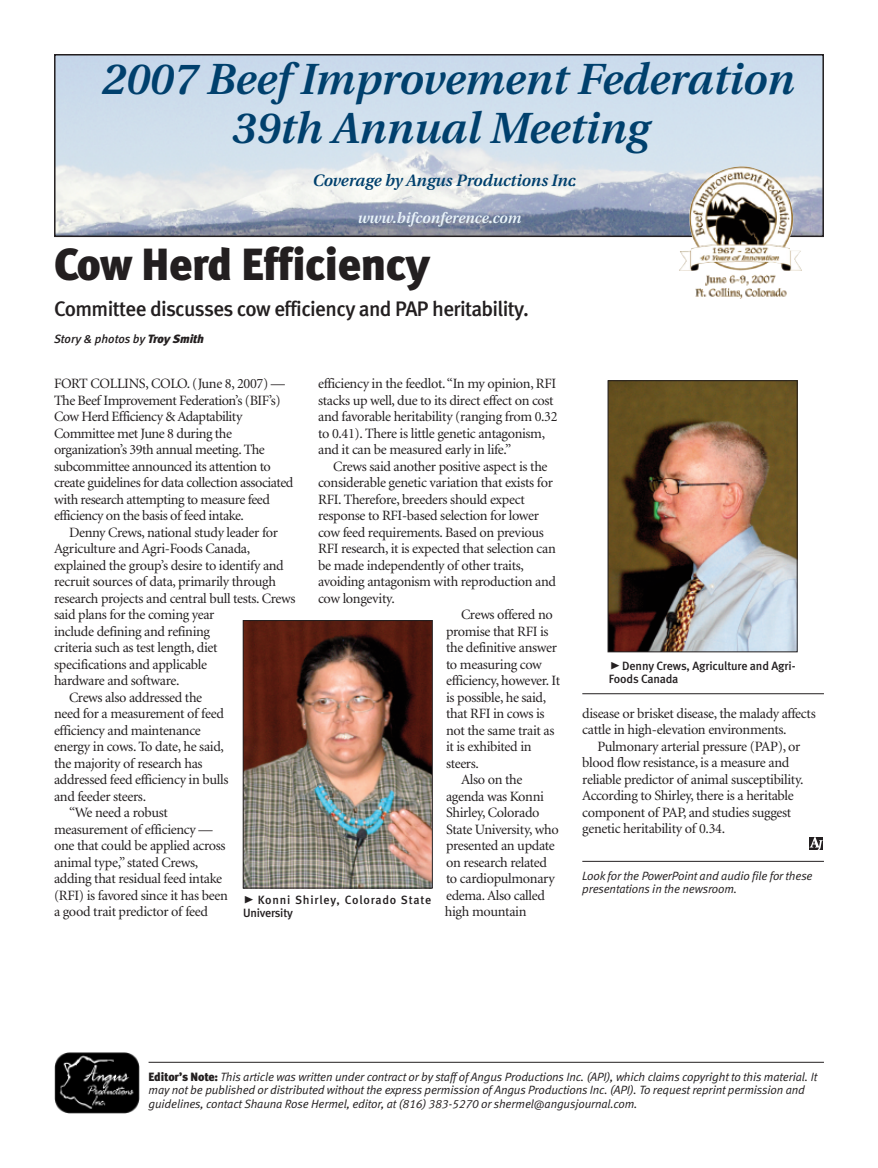
<style>
.page{position:relative;width:878px;height:1168px;background:#fff}
.page>*{position:absolute;margin:0;border:0;box-sizing:border-box;transform-origin:0 0}
.t1{font:45px "Meta Black LF";letter-spacing:-.01em;color:#231f20}
.t2{font:italic 600 43.5px/49.5px "Utopia";color:#00406d;text-align:center}
.t3{font:21px "Meta Medium LF";letter-spacing:-.03em;color:#231f20}
.t4{font:italic 600 16.5px "Utopia";color:#00406d}
.t5{font:italic 600 15px "Utopia";color:#eaf5fb}
.t6{font:14.25px/16.5px "Minion";letter-spacing:-.025em;color:#231f20}
.t7{font:italic 12px/13.5px "Meta Normal LF";letter-spacing:-.01em;color:#231f20}
.t8{font:12px/13.5px "Meta Medium LF";letter-spacing:-.01em;color:#231f20}
.t9{font:12px/13.5px "Meta Medium LF";letter-spacing:.06em;color:#231f20}
.t10{font:italic 12px "Meta Medium LF";color:#231f20}
.s1{font-family:"Ballantines";font-weight:400;font-style:normal;font-size:31.5px}
.s2{font-family:"Meta Black LF"}
.s3{font-family:"Meta Black Caps Expert";font-size:21px}
.s4{font-family:"Meta Black LF";font-style:normal}
</style>
<div class="page">
<hr style="left:582px;top:861px;width:242px;height:1px;background:#231f20">
<svg style="left:809px;top:837px;width:13px;height:13px"></svg>
<img style="left:57px;top:57px;width:764px;height:177px">
<div style="left:54px;top:54px;width:770px;height:183px;border:2px solid #231f20"></div>
<hr style="left:148px;top:1062px;width:676px;height:1px;background:#231f20">
<img style="left:54px;top:1053px;width:86px;height:61px">
<img style="left:678px;top:166px;width:124px;height:133px">
<img style="left:610px;top:382px;width:185px;height:268px">
<div style="left:608px;top:380px;width:189px;height:272px;border:1px solid #231f20"></div>
<hr style="left:582px;top:693px;width:242px;height:1px;background:#231f20">
<img style="left:245px;top:622px;width:185px;height:264px">
<div style="left:243px;top:620px;width:189px;height:268px;border:1px solid #231f20"></div>
<h2 class="t2" style="left:100px;top:58px;width:694px">2007 Beef Improvement Federation<br>39th Annual Meeting</h2>
<p class="t4" style="left:312px;top:173px;width:270px">Coverage by Angus Productions Inc<span class="s1">.</span></p>
<p class="t5" style="left:357px;top:212px;width:165px">www.bifconference.com</p>
<h1 class="t1" style="left:54px;top:248px;width:378px">Cow Herd Efficiency</h1>
<h3 class="t3" style="left:54px;top:301px;width:476px">Committee discusses cow efficiency and PAP heritability.</h3>
<p class="t10" style="left:54px;top:334px;width:151px">Story &amp; photos by <span class="s2">Troy Smith</span></p>
<p class="t6" style="left:318px;top:376px;width:241px">efficiency in the feedlot.“In my opinion, RFI stacks up well, due to its direct effect on cost and favorable heritability (ranging from 0.32 to 0.41). There is little genetic antagonism, and it can be measured early in life.”</p>
<p class="t6" style="left:333px;top:459px;width:216px">Crews said another positive aspect is the</p>
<p class="t6" style="left:318px;top:475px;width:236px">considerable genetic variation that exists for</p>
<p class="t6" style="left:318px;top:492px;width:208px">RFI. Therefore, breeders should expect</p>
<p class="t6" style="left:318px;top:508px;width:222px">response to RFI-based selection for lower</p>
<p class="t6" style="left:318px;top:525px;width:227px">cow feed requirements. Based on previous</p>
<p class="t6" style="left:318px;top:541px;width:239px">RFI research, it is expected that selection can</p>
<p class="t6" style="left:318px;top:558px;width:207px">be made independently of other traits,</p>
<p class="t6" style="left:318px;top:574px;width:239px">avoiding antagonism with reproduction and</p>
<p class="t6" style="left:318px;top:591px;width:78px">cow longevity.</p>
<p class="t6" style="left:461px;top:607px;width:93px">Crews offered no</p>
<p class="t6" style="left:446px;top:624px;width:104px">promise that RFI is</p>
<p class="t6" style="left:446px;top:640px;width:112px">the definitive answer</p>
<p class="t6" style="left:446px;top:657px;width:97px">to measuring cow</p>
<p class="t6" style="left:446px;top:673px;width:116px">efficiency, however. It</p>
<p class="t6" style="left:446px;top:690px;width:102px">is possible, he said,</p>
<p class="t6" style="left:446px;top:706px;width:100px">that RFI in cows is</p>
<p class="t6" style="left:446px;top:723px;width:110px">not the same trait as</p>
<p class="t6" style="left:446px;top:739px;width:87px">it is exhibited in</p>
<p class="t6" style="left:446px;top:756px;width:34px">steers.</p>
<p class="t6" style="left:461px;top:772px;width:63px">Also on the</p>
<p class="t6" style="left:446px;top:789px;width:99px">agenda was Konni</p>
<p class="t6" style="left:446px;top:805px;width:95px">Shirley, Colorado</p>
<p class="t6" style="left:446px;top:822px;width:114px">State University, who</p>
<p class="t6" style="left:446px;top:838px;width:110px">presented an update</p>
<p class="t6" style="left:446px;top:855px;width:102px">on research related</p>
<p class="t6" style="left:446px;top:871px;width:110px">to cardiopulmonary</p>
<p class="t6" style="left:446px;top:888px;width:100px">edema. Also called</p>
<p class="t6" style="left:445px;top:904px;width:83px">high mountain</p>
<p class="t6" style="left:54px;top:376px;width:241px">FORT COLLINS, COLO. (June 8, 2007) — The Beef Improvement Federation’s (BIF’s)<br>Cow Herd Efficiency &amp; Adaptability Committee met June 8 during the organization’s 39th annual meeting. The subcommittee announced its attention to create guidelines for data collection associated with research attempting to measure feed efficiency on the basis of feed intake.</p>
<p class="t6" style="left:69px;top:525px;width:210px">Denny Crews, national study leader for</p>
<p class="t6" style="left:54px;top:541px;width:198px">Agriculture and Agri-Foods Canada,</p>
<p class="t6" style="left:54px;top:558px;width:231px">explained the group’s desire to identify and</p>
<p class="t6" style="left:54px;top:574px;width:223px">recruit sources of data, primarily through</p>
<p class="t6" style="left:54px;top:591px;width:243px">research projects and central bull tests. Crews</p>
<p class="t6" style="left:54px;top:607px;width:162px">said plans for the coming year</p>
<p class="t6" style="left:54px;top:624px;width:158px">include defining and refining</p>
<p class="t6" style="left:54px;top:640px;width:165px">criteria such as test length, diet</p>
<p class="t6" style="left:54px;top:657px;width:155px">specifications and applicable</p>
<p class="t6" style="left:54px;top:673px;width:127px">hardware and software.</p>
<p class="t6" style="left:69px;top:690px;width:135px">Crews also addressed the</p>
<p class="t6" style="left:54px;top:706px;width:171px">need for a measurement of feed</p>
<p class="t6" style="left:54px;top:723px;width:148px">efficiency and maintenance</p>
<p class="t6" style="left:54px;top:739px;width:171px">energy in cows. To date, he said,</p>
<p class="t6" style="left:54px;top:756px;width:150px">the majority of research has</p>
<p class="t6" style="left:54px;top:772px;width:176px">addressed feed efficiency in bulls</p>
<p class="t6" style="left:54px;top:789px;width:94px">and feeder steers.</p>
<p class="t6" style="left:69px;top:805px;width:100px">“We need a robust</p>
<p class="t6" style="left:54px;top:822px;width:160px">measurement of efficiency —</p>
<p class="t6" style="left:54px;top:838px;width:173px">one that could be applied across</p>
<p class="t6" style="left:54px;top:855px;width:146px">animal type,” stated Crews,</p>
<p class="t6" style="left:54px;top:871px;width:169px">adding that residual feed intake</p>
<p class="t6" style="left:54px;top:888px;width:175px">(RFI) is favored since it has been</p>
<p class="t6" style="left:54px;top:904px;width:156px">a good trait predictor of feed</p>
<p class="t9" style="left:243px;top:894px;width:190px"><span class="s3">@</span> Konni Shirley, Colorado State<br>University</p>
<p class="t8" style="left:609px;top:660px;width:188px"><span class="s3">@</span> Denny Crews, Agriculture and Agri-<br>Foods Canada</p>
<p class="t6" style="left:582px;top:706px;width:235px">disease or brisket disease, the malady affects cattle in high-elevation environments.</p>
<p class="t6" style="left:582px;top:739px;width:223px;text-indent:15px">Pulmonary arterial pressure (PAP), or blood flow resistance, is a measure and reliable predictor of animal susceptibility.<br>According to Shirley, there is a heritable component of PAP, and studies suggest genetic heritability of 0.34.</p>
<p class="t7" style="left:582px;top:870px;width:232px">Look for the PowerPoint and audio file for these presentations in the newsroom.</p>
<p class="t7" style="left:148px;top:1071px;width:670px"><span class="s4">Editor’s Note:</span> This article was written under contract or by staff of Angus Productions Inc. (API), which claims copyright to this material. It may not be published or distributed without the express permission of Angus Productions Inc. (API). To request reprint permission and guidelines, contact Shauna Rose Hermel, editor, at (816) 383-5270 or shermel@angusjournal.com.</p>
</div>
